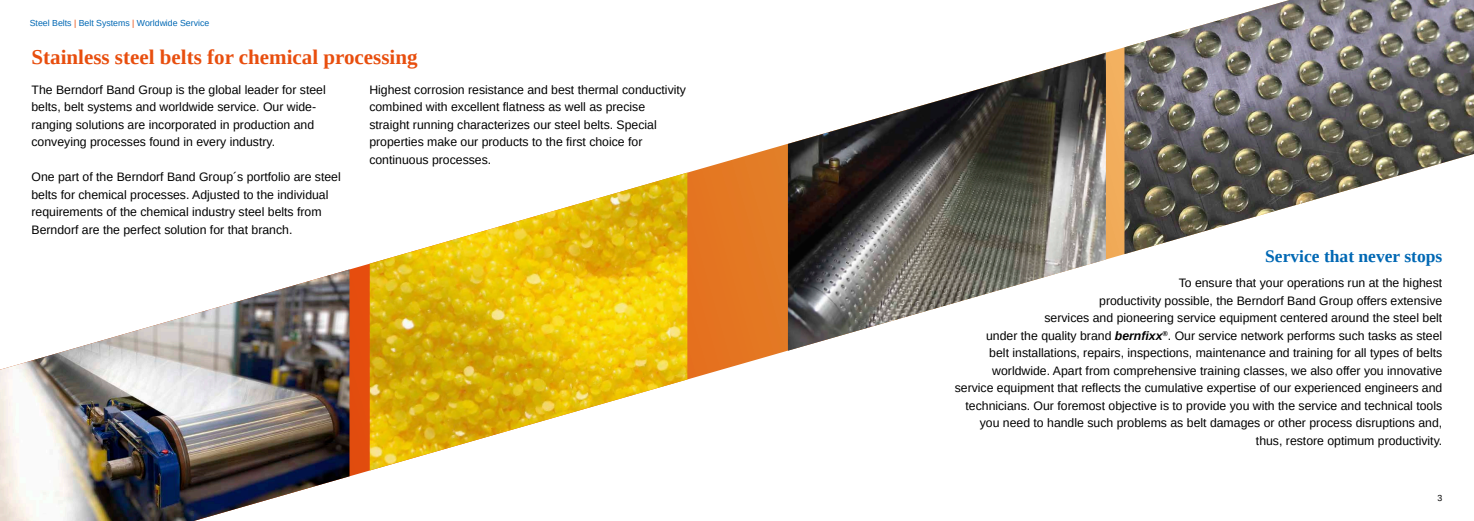
<style>
.page{position:relative;width:1474px;height:521px;background:#fff}
.page>*{position:absolute;margin:0;border:0;box-sizing:border-box;transform-origin:0 0}
.DE_Überschrift{font:700 21px "Liberation Serif";color:#e84e0e}
.DE_Zwischenüberschri{font:700 17.5px "Liberation Serif";color:#0068b4}
.DE_Lauftext{font:12.25px/17.5px "Liberation Sans";color:#000}
.t1{font:8.75px "Liberation Sans";color:#0068b4}
.t2{font:8.75px "Liberation Sans";color:#000}
.s1{color:#e84e0e}
.s2{font-weight:700;font-style:italic}
</style>
<div class="page">
<svg style="left:349px;top:47px;width:776px;height:430px"></svg>
<img style="left:0;top:269px;width:349px;height:252px">
<img style="left:370px;top:173px;width:317px;height:297px">
<img style="left:1124px;top:0;width:349px;height:254px">
<img style="left:788px;top:53px;width:317px;height:298px">
<p class="t1" style="left:30px;top:17px;width:181px">Steel Belts <span class="s1">|</span> Belt Systems <span class="s1">|</span> Worldwide Service</p>
<p class="DE_Überschrift" style="left:32px;top:43px;width:387px">Stainless steel belts for chemical processing</p>
<p class="DE_Lauftext" style="left:32px;top:81px;width:296px">The Berndorf Band Group is the global leader for steel belts, belt systems and worldwide service. Our wide&shy;ranging solutions are incorporated in production and conveying processes found in every industry.</p>
<p class="DE_Lauftext" style="left:32px;top:168px;width:311px">One part of the Berndorf Band Group´s portfolio are steel belts for chemical processes. Adjusted to the individual requirements of the chemical industry steel belts from Berndorf are the perfect solution for that branch.</p>
<p class="DE_Lauftext" style="left:369px;top:81px;width:318px">Highest corrosion resistance and best thermal conductivity combined with excellent flatness as well as precise straight running characterizes our steel belts. Special properties make our products to the first choice for continuous processes.</p>
<p class="DE_Zwischenüberschri" style="left:1265px;top:245px;width:179px">Service that never stops</p>
<p class="DE_Lauftext" style="left:954px;top:274px;width:489px;text-align:right">To ensure that your operations run at the highest<br>productivity possible, the Berndorf Band Group offers extensive<br>services and pioneering service equipment centered around the steel belt<br>under the quality brand <span class="s2">bernfixx</span><sup>®</sup>. Our service network performs such tasks as steel<br>belt installations, repairs, inspections, maintenance and training for all types of belts worldwide. Apart from comprehensive training classes, we also offer you innovative service equipment that reflects the cumulative expertise of our experienced engineers and technicians. Our foremost objective is to provide you with the service and technical tools you need to handle such problems as belt damages or other process disruptions and, thus, restore optimum productivity.</p>
<p class="t2" style="left:1437px;top:492px;width:6px">3</p>
</div>
